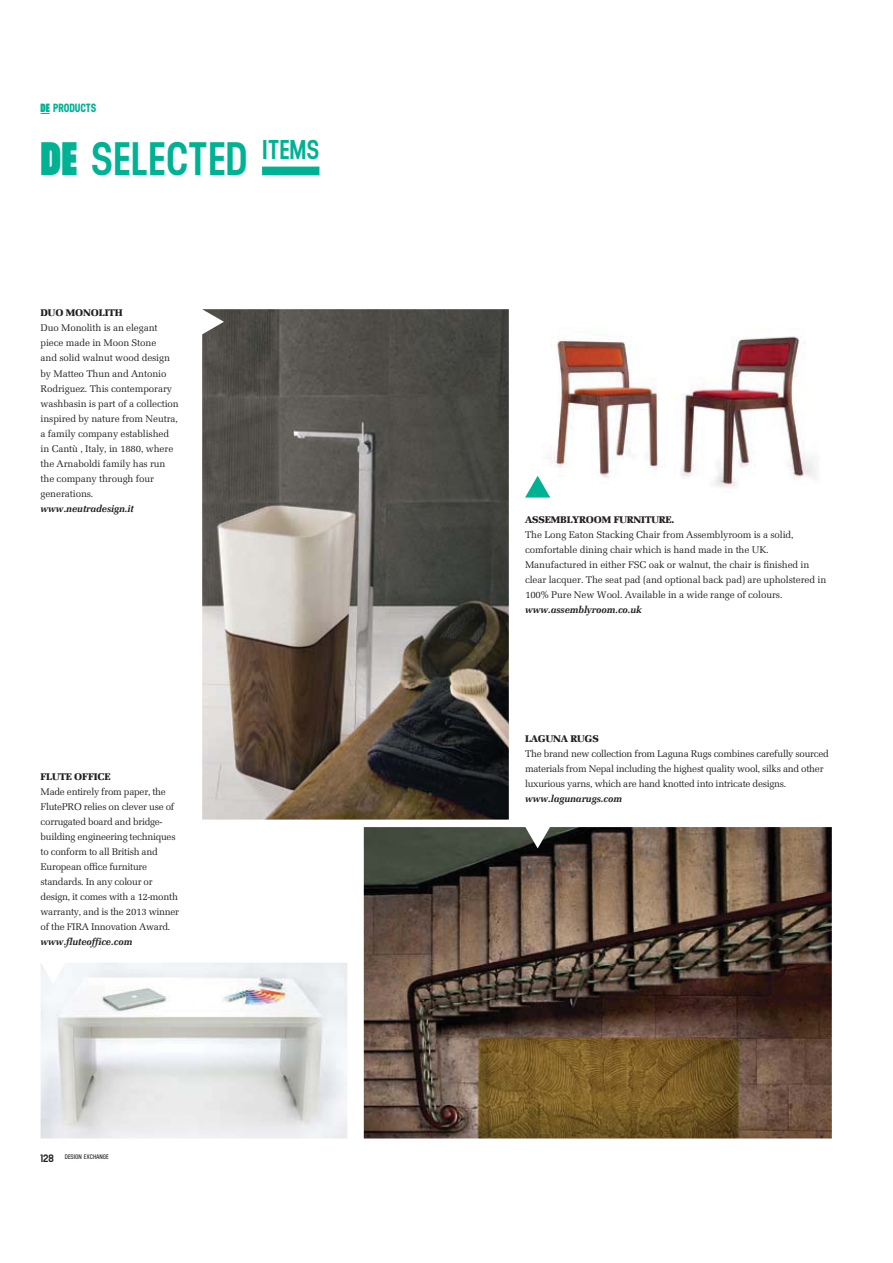
<style>
.page{position:relative;width:893px;height:1263px;background:#fff}
.page>*{position:absolute;margin:0;border:0;box-sizing:border-box;transform-origin:0 0}
.t1{font:600 46.8px "Neusa";color:#00b294}
.t2{font:700 12px "Neusa";letter-spacing:-.01em;color:#00b294}
.t3{font:10.05px/15px "Latino URWTOT";letter-spacing:-.01em;color:#231f20}
.t4{font:italic 700 10.05px "URW Latino T";letter-spacing:-.01em;color:#231f20}
.t5{font:900 10.05px "Latino URWTOT";letter-spacing:-.01em;color:#231f20}
.t6{font:600 6.6px "Neusa";color:#231f20}
.s1{font-weight:900}
.s2{font-size:11.4px}
</style>
<div class="page">
<img style="left:202px;top:309px;width:307px;height:511px">
<img style="left:41px;top:963px;width:306px;height:176px">
<img style="left:537px;top:336px;width:279px;height:152px">
<div style="left:262px;top:167px;width:57px;height:8px;background:#00b294"></div>
<svg style="left:525px;top:476px;width:25px;height:22px"></svg>
<img style="left:364px;top:827px;width:468px;height:312px">
<p class="t2" style="left:41px;top:100px;width:57px"><span class="s1">DE</span> PRODUCTS</p>
<h1 class="t1" style="left:41px;top:127px;width:280px"><span class="s1">DE</span> SELECTED <sup>ITEMS</sup></h1>
<p class="t5" style="left:41px;top:310px;width:84px">DUO MONOLITH</p>
<p class="t3" style="left:41px;top:321px;width:140px">Duo Monolith is an elegant piece made in Moon Stone<br>and solid walnut wood design by Matteo Thun and Antonio<br>Rodriguez. This contemporary washbasin is part of a collection inspired by nature from Neutra, a family company established in Cantù , Italy, in 1880, where the Arnaboldi family has run the company through four generations.</p>
<p class="t4" style="left:41px;top:502px;width:95px">www.neutradesign.it</p>
<p class="t5" style="left:41px;top:773px;width:71px">FLUTE OFFICE</p>
<p class="t3" style="left:41px;top:784px;width:140px">Made entirely from paper, the<br>FlutePRO relies on clever use of corrugated board and bridge&shy;building engineering techniques to conform to all British and<br>European office furniture standards. In any colour or design, it comes with a 12-month warranty, and is the 2013 winner of the FIRA Innovation Award.</p>
<p class="t4" style="left:41px;top:935px;width:93px">www.fluteoffice.com</p>
<p class="t6" style="left:41px;top:1154px;width:70px"><span class="s2">128</span> DESIGN EXCHANGE</p>
<p class="t5" style="left:525px;top:516px;width:151px">ASSEMBLYROOM FURNITURE.</p>
<p class="t3" style="left:525px;top:528px;width:303px">The Long Eaton Stacking Chair from Assemblyroom is a solid, comfortable dining chair which is hand made in the UK.<br>Manufactured in either FSC oak or walnut, the chair is finished in clear lacquer. The seat pad (and optional back pad) are upholstered in 100% Pure New Wool. Available in a wide range of colours.</p>
<p class="t4" style="left:525px;top:603px;width:118px">www.assemblyroom.co.uk</p>
<p class="t5" style="left:525px;top:735px;width:75px">LAGUNA RUGS</p>
<p class="t3" style="left:525px;top:746px;width:305px">The brand new collection from Laguna Rugs combines carefully sourced materials from Nepal including the highest quality wool, silks and other luxurious yarns, which are hand knotted into intricate designs.</p>
<p class="t4" style="left:525px;top:792px;width:98px">www.lagunarugs.com</p>
</div>
